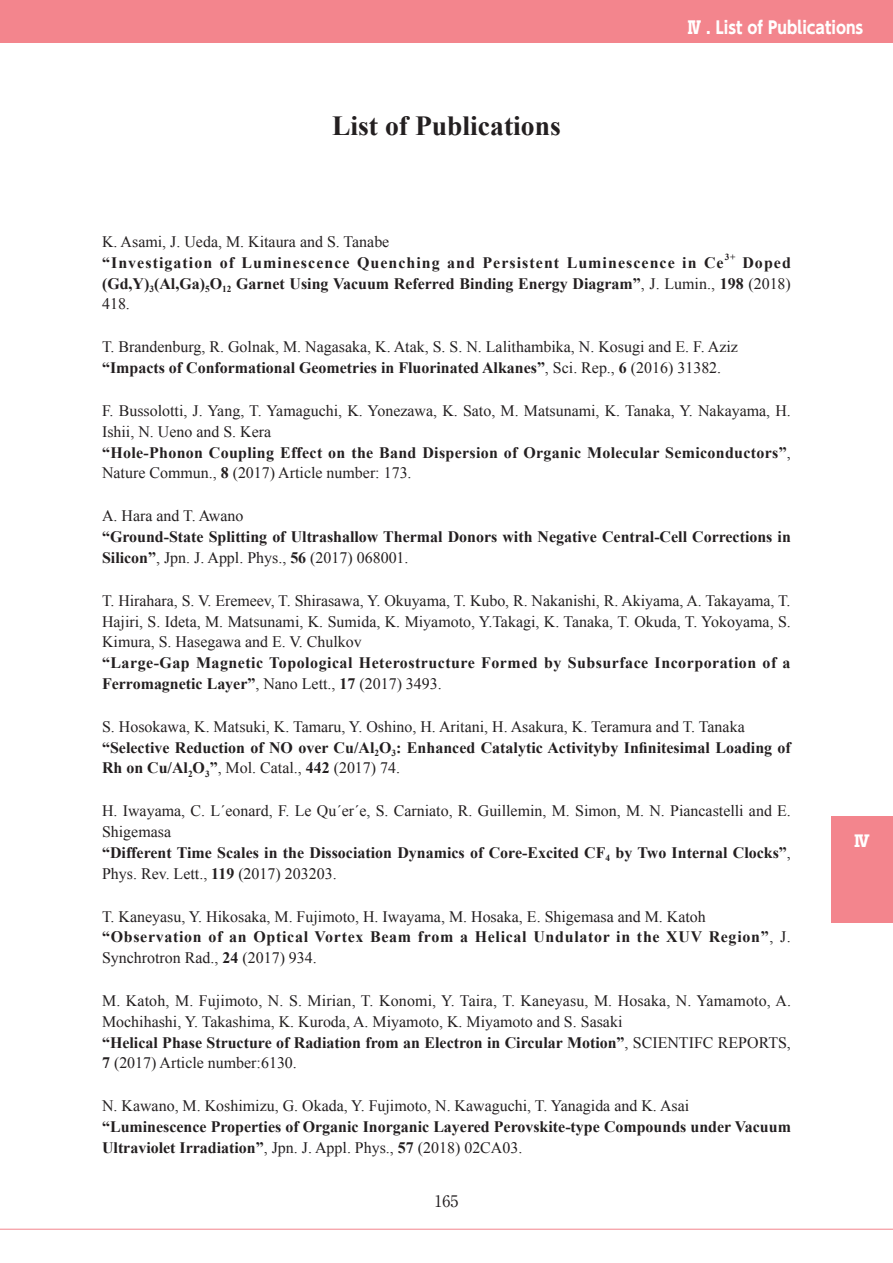
<style>
.page{position:relative;width:893px;height:1263px;background:#fff}
.page>*{position:absolute;margin:0;border:0;box-sizing:border-box;transform-origin:0 0}
.t1{font:700 27.6px "Times New Roman";color:#231f20}
.t2{font:700 16.95px "UD Shin Go Pro";color:#fff;scale:.9 1}
.t3{font:15.9px/20.7px "Times New Roman";color:#231f20}
.t4{font:700 15.9px/20.7px "Times New Roman";color:#231f20}
.t5{font:700 15.9px/20.7px "Times New Roman";letter-spacing:.03em;color:#231f20}
.t6{font:700 15.9px "Times New Roman";letter-spacing:.065em;color:#231f20}
.t7{font:15.9px "Ryumin Pro";color:#231f20}
.t8{font:700 15.9px "Shin Go Pro";color:#fff}
.t9{font:700 9.3px "Times New Roman";color:#231f20}
.s1{font-weight:400}
.s2{font-weight:700}
</style>
<div class="page">
<div style="left:0;top:0;width:893px;height:43px;background:#f3858d"></div>
<hr style="left:0;top:1229px;width:893px;height:1px;background:#f3858d">
<div style="left:831px;top:816px;width:62px;height:107px;background:#f3858d"></div>
<h1 class="t1" style="left:332px;top:107px;width:230px">List of Publications</h1>
<p class="t2" style="left:687px;top:13px;width:197px">Ⅳ . List of Publications</p>
<p class="t3" style="left:102px;top:231px;width:289px">K. Asami, J. Ueda, M. Kitaura and S. Tanabe</p>
<p class="t6" style="left:102px;top:252px;width:623px">“Investigation of Luminescence Quenching and Persistent Luminescence in Ce</p>
<p class="t9" style="left:725px;top:251px;width:12px">3+</p>
<p class="t4" style="left:102px;top:252px;width:690px;text-align:justify;text-indent:640px">Doped (Gd,Y)<sub>3</sub>(Al,Ga)<sub>5</sub>O<sub>12</sub> Garnet Using Vacuum Referred Binding Energy Diagram”<span class="s1">, J. Lumin.,</span> 198 <span class="s1">(2018)<br>418.</span></p>
<p class="t3" style="left:102px;top:336px;width:637px">T. Brandenburg, R. Golnak, M. Nagasaka, K. Atak, S. S. N. Lalithambika, N. Kosugi and E. F. Aziz <span class="s2">“Impacts of Conformational Geometries in Fluorinated Alkanes”</span>, Sci. Rep., <span class="s2">6</span> (2016) 31382.</p>
<p class="t3" style="left:102px;top:400px;width:690px">F. Bussolotti, J. Yang, T. Yamaguchi, K. Yonezawa, K. Sato, M. Matsunami, K. Tanaka, Y. Nakayama, H.<br>Ishii, N. Ueno and S. Kera<br><span class="s2">“Hole-Phonon Coupling Effect on the Band Dispersion of Organic Molecular Semiconductors”</span>, Nature Commun., <span class="s2">8</span> (2017) Article number: 173.</p>
<p class="t3" style="left:102px;top:505px;width:143px">A. Hara and T. Awano</p>
<p class="t4" style="left:102px;top:526px;width:690px">“Ground-State Splitting of Ultrashallow Thermal Donors with Negative Central-Cell Corrections in<br>Silicon”<span class="s1">, Jpn. J. Appl. Phys.,</span> 56 <span class="s1">(2017) 068001.</span></p>
<p class="t3" style="left:102px;top:590px;width:690px;text-align:justify">T. Hirahara, S. V. Eremeev, T. Shirasawa, Y. Okuyama, T. Kubo, R. Nakanishi, R. Akiyama, A. Takayama, T.<br>Hajiri, S. Ideta, M. Matsunami, K. Sumida, K. Miyamoto, Y.Takagi, K. Tanaka, T. Okuda, T. Yokoyama, S.<br>Kimura, S. Hasegawa and E. V. Chulkov</p>
<p class="t5" style="left:102px;top:652px;width:690px">“Large-Gap Magnetic Topological Heterostructure Formed by Subsurface Incorporation of a<br>Ferromagnetic Layer”<span class="s1">, Nano Lett.,</span> 17 <span class="s1">(2017) 3493.</span></p>
<p class="t3" style="left:102px;top:716px;width:690px">S. Hosokawa, K. Matsuki, K. Tamaru, Y. Oshino, H. Aritani, H. Asakura, K. Teramura and T. Tanaka <span class="s2">“Selective Reduction of NO over Cu/Al</span><sub>2</sub><span class="s2">O</span><sub>3</sub><span class="s2">: Enhanced Catalytic Activityby Infinitesimal Loading of<br>Rh on Cu/Al</span><sub>2</sub><span class="s2">O</span><sub>3</sub><span class="s2">”</span>, Mol. Catal., <span class="s2">442</span> (2017) 74.</p>
<p class="t3" style="left:102px;top:800px;width:690px">H. Iwayama, C. L´eonard, F. Le Qu´er´e, S. Carniato, R. Guillemin, M. Simon, M. N. Piancastelli and E.<br>Shigemasa<br><span class="s2">“Different Time Scales in the Dissociation Dynamics of Core-Excited CF</span><sub>4</sub> <span class="s2">by Two Internal Clocks”</span>, Phys. Rev. Lett., <span class="s2">119</span> (2017) 203203.</p>
<p class="t3" style="left:102px;top:906px;width:690px">T. Kaneyasu, Y. Hikosaka, M. Fujimoto, H. Iwayama, M. Hosaka, E. Shigemasa and M. Katoh <span class="s2">“Observation of an Optical Vortex Beam from a Helical Undulator in the XUV Region”</span>, J.<br>Synchrotron Rad., <span class="s2">24</span> (2017) 934.</p>
<p class="t3" style="left:102px;top:990px;width:690px">M. Katoh, M. Fujimoto, N. S. Mirian, T. Konomi, Y. Taira, T. Kaneyasu, M. Hosaka, N. Yamamoto, A.<br>Mochihashi, Y. Takashima, K. Kuroda, A. Miyamoto, K. Miyamoto and S. Sasaki<br><span class="s2">“Helical Phase Structure of Radiation from an Electron in Circular Motion”</span>, SCIENTIFC REPORTS, <span class="s2">7</span> (2017) Article number:6130.</p>
<p class="t3" style="left:102px;top:1095px;width:589px">N. Kawano, M. Koshimizu, G. Okada, Y. Fujimoto, N. Kawaguchi, T. Yanagida and K. Asai</p>
<p class="t4" style="left:102px;top:1116px;width:690px">“Luminescence Properties of Organic Inorganic Layered Perovskite-type Compounds under Vacuum<br>Ultraviolet Irradiation”<span class="s1">, Jpn. J. Appl. Phys.,</span> 57 <span class="s1">(2018) 02CA03.</span></p>
<p class="t7" style="left:434px;top:1188px;width:25px">165</p>
<p class="t8" style="left:854px;top:828px;width:17px">Ⅳ</p>
</div>
